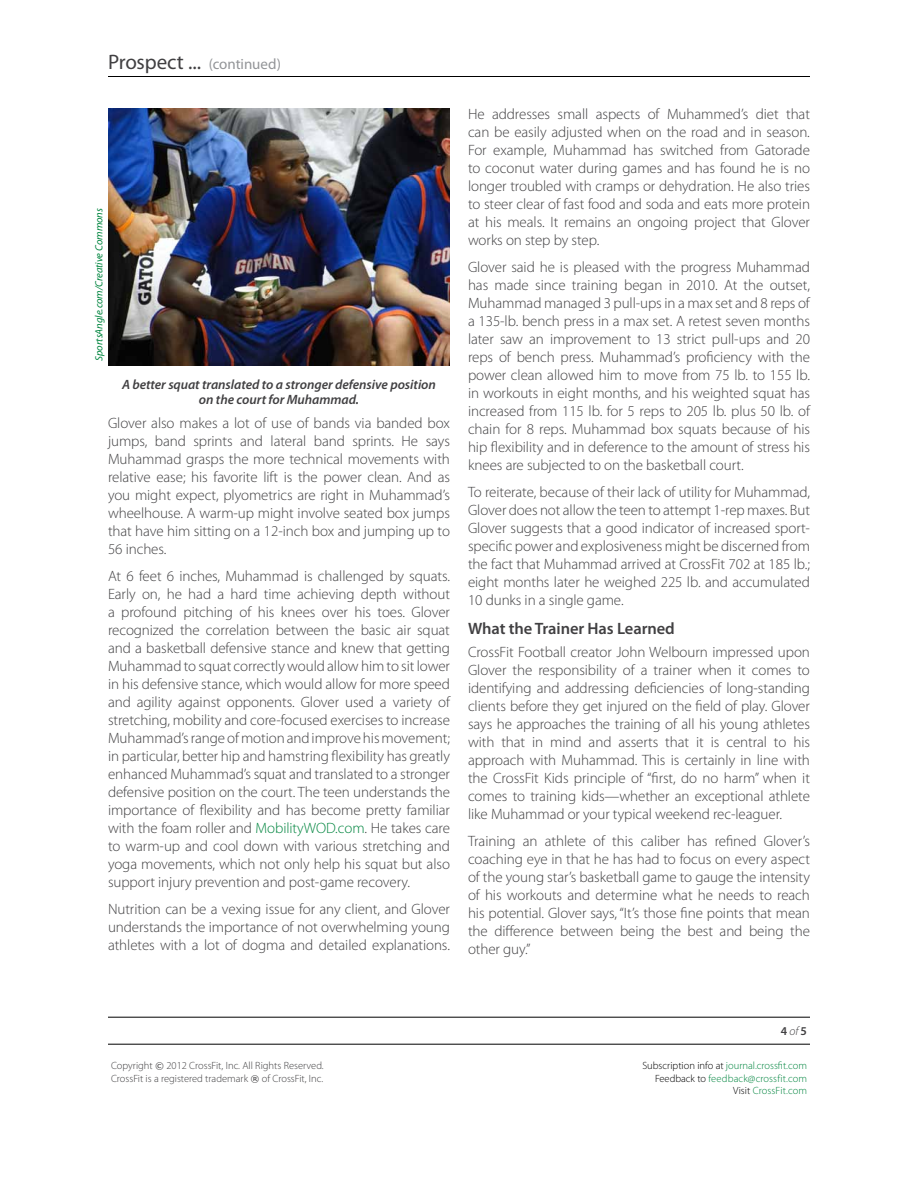
<style>
.page{position:relative;width:918px;height:1188px;background:#fff}
.page>*{position:absolute;margin:0;border:0;box-sizing:border-box;transform-origin:0 0}
.t1{font:21px "Myriad Pro";letter-spacing:-.01em;color:#414042}
.t2{font:600 16.5px "Myriad Pro";letter-spacing:-.005em;color:#414042}
.t3{font:300 15px/18px "Myriad Pro";letter-spacing:-.005em;color:#414042;text-align:justify}
.t4{font:italic 600 13.5px/15px "Myriad Pro";letter-spacing:-.005em;color:#414042;text-align:center}
.t5{font:600 12px "Myriad Pro";color:#414042}
.t6{font:300 10.5px/12.6px "Myriad Pro";color:#414042}
.t7{font:300 10.5px/12.6px "Myriad Pro";color:#00853f;text-align:right}
.t8{font:italic 10.5px "Myriad Pro";letter-spacing:-.005em;color:#00853f}
.s1{font-size:15px;color:#939598}
.s2{color:#00853f}
.s3{font-weight:300;font-style:italic}
.s4{font-family:"Verdana";font-weight:400;font-size:9px}
.s5{color:#000}
</style>
<div class="page">
<hr style="left:108px;top:76px;width:702px;height:1px;background:#000">
<hr style="left:108px;top:1017px;width:702px;height:1px;background:#000">
<hr style="left:108px;top:1044px;width:702px;height:1px;background:#000">
<img style="left:108px;top:108px;width:342px;height:257px">
<h1 class="t1" style="left:108px;top:50px;width:174px">Prospect ... <span class="s1">(continued)</span></h1>
<p class="t8" style="left:93px;top:361px;width:154px;rotate:-90deg">SportsAngle.com/Creative Commons</p>
<p class="t4" style="left:122px;top:377px;width:315px">A better squat translated to a stronger defensive position on the court for Muhammad.</p>
<p class="t3" style="left:108px;top:415px;width:344px">Glover also makes a lot of use of bands via banded box jumps, band sprints and lateral band sprints. He says Muhammad grasps the more technical movements with relative ease; his favorite lift is the power clean. And as you might expect, plyometrics are right in Muhammad’s wheelhouse. A warm-up might involve seated box jumps that have him sitting on a 12-inch box and jumping up to 56 inches.</p>
<p class="t3" style="left:108px;top:568px;width:344px">At 6 feet 6 inches, Muhammad is challenged by squats.<br>Early on, he had a hard time achieving depth without a profound pitching of his knees over his toes. Glover recognized the correlation between the basic air squat and a basketball defensive stance and knew that getting Muhammad to squat correctly would allow him to sit lower in his defensive stance, which would allow for more speed and agility against opponents. Glover used a variety of stretching, mobility and core-focused exercises to increase Muhammad’s range of motion and improve his movement; in particular, better hip and hamstring flexibility has greatly enhanced Muhammad’s squat and translated to a stronger defensive position on the court. The teen understands the importance of flexibility and has become pretty familiar with the foam roller and <span class="s2">MobilityWOD.com</span>. He takes care to warm-up and cool down with various stretching and yoga movements, which not only help his squat but also support injury prevention and post-game recovery.</p>
<p class="t3" style="left:108px;top:901px;width:344px">Nutrition can be a vexing issue for any client, and Glover understands the importance of not overwhelming young athletes with a lot of dogma and detailed explanations.</p>
<p class="t3" style="left:468px;top:106px;width:344px">He addresses small aspects of Muhammed’s diet that can be easily adjusted when on the road and in season.<br>For example, Muhammad has switched from Gatorade to coconut water during games and has found he is no longer troubled with cramps or dehydration. He also tries to steer clear of fast food and soda and eats more protein at his meals. It remains an ongoing project that Glover works on step by step.</p>
<p class="t3" style="left:468px;top:259px;width:344px">Glover said he is pleased with the progress Muhammad has made since training began in 2010. At the outset, Muhammad managed 3 pull-ups in a max set and 8 reps of a 135-lb. bench press in a max set. A retest seven months later saw an improvement to 13 strict pull-ups and 20 reps of bench press. Muhammad’s proficiency with the power clean allowed him to move from 75 lb. to 155 lb. in workouts in eight months, and his weighted squat has increased from 115 lb. for 5 reps to 205 lb. plus 50 lb. of chain for 8 reps. Muhammad box squats because of his hip flexibility and in deference to the amount of stress his knees are subjected to on the basketball court.</p>
<p class="t3" style="left:468px;top:484px;width:344px">To reiterate, because of their lack of utility for Muhammad, Glover does not allow the teen to attempt 1-rep maxes. But Glover suggests that a good indicator of increased sport&shy;specific power and explosiveness might be discerned from the fact that Muhammad arrived at CrossFit 702 at 185 lb.; eight months later he weighed 225 lb. and accumulated 10 dunks in a single game.</p>
<p class="t2" style="left:468px;top:619px;width:208px">What the Trainer Has Learned</p>
<p class="t3" style="left:468px;top:643px;width:344px">CrossFit Football creator John Welbourn impressed upon Glover the responsibility of a trainer when it comes to identifying and addressing deficiencies of long-standing clients before they get injured on the field of play. Glover says he approaches the training of all his young athletes with that in mind and asserts that it is central to his approach with Muhammad. This is certainly in line with the CrossFit Kids principle of “first, do no harm” when it comes to training kids—whether an exceptional athlete like Muhammad or your typical weekend rec-leaguer.</p>
<p class="t3" style="left:468px;top:832px;width:344px">Training an athlete of this caliber has refined Glover’s coaching eye in that he has had to focus on every aspect of the young star’s basketball game to gauge the intensity of his workouts and determine what he needs to reach his potential. Glover says, “It’s those fine points that mean the difference between being the best and being the other guy.”</p>
<p class="t5" style="left:781px;top:1024px;width:28px">4 <span class="s3">of</span> 5</p>
<p class="t6" style="left:111px;top:1060px;width:214px">Copyright <span class="s4">©</span> 2012 CrossFit, Inc. All Rights Reserved.<br>CrossFit is a registered trademark <span class="s4">®</span> of CrossFit, Inc.</p>
<p class="t7" style="left:642px;top:1060px;width:166px"><span class="s5">Subscription info at</span> journal.crossfit.com<br><span class="s5">Feedback to</span> feedback@crossfit.com<br><span class="s5">Visit</span> CrossFit.com</p>
</div>
